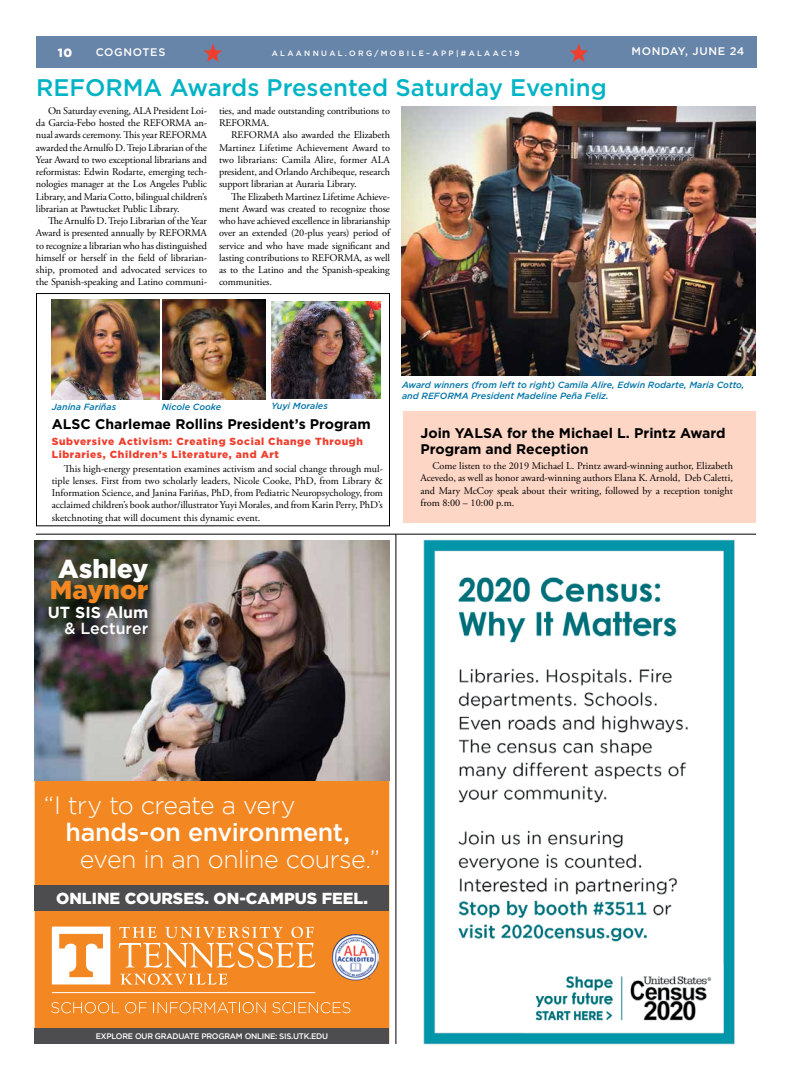
<style>
.page{position:relative;width:792px;height:1080px;background:#fff}
.page>*{position:absolute;margin:0;border:0;box-sizing:border-box;transform-origin:0 0}
.t1{font:900 26px "Gotham";letter-spacing:.005em;color:#fff}
.t2{font:900 26px "Gotham";letter-spacing:.005em;color:#f38722}
.t3{font:300 25px "Gotham";letter-spacing:-.025em;color:#fff}
.t4{font:500 25px "Gotham";letter-spacing:-.01em;color:#fff}
.t5{font:500 24px "Gotham";color:#00b3c5}
.t6{font:900 16px "Gotham";color:#fff}
.t7{font:700 16px "Gotham";color:#fff}
.t8{font:500 16px "Gotham";color:#fff}
.t9{font:700 14px/16px "Gotham";color:#000}
.t10{font:900 12px "Gotham";color:#fff}
.t11{font:500 11px "Gotham";letter-spacing:.06em;color:#fff}
.t12{font:10.2px/12.2px "Adobe Garamond Pro";letter-spacing:-.01em;color:#000;text-align:justify}
.t13{font:900 10.2px/12.2px "Gotham";letter-spacing:.06em;color:#ef3e2d}
.t14{font:italic 500 9px/11px "Gotham";color:#0074a8}
.t15{font:500 8px "Gotham";letter-spacing:-.03em;color:#fff}
.t16{font:500 7.8px "Gotham";color:#fff}
</style>
<div class="page">
<div style="left:36px;top:36px;width:721px;height:31px;background:#6784a9"></div>
<svg style="left:204px;top:43px;width:18px;height:19px"></svg>
<svg style="left:570px;top:43px;width:18px;height:19px"></svg>
<div style="left:403px;top:412px;width:353px;height:111px;background:#fdd6c5"></div>
<img style="left:423px;top:539px;width:312px;height:506px">
<div style="left:35px;top:781px;width:354px;height:248px;background:#f38722"></div>
<img style="left:35px;top:540px;width:354px;height:241px">
<img style="left:332px;top:934px;width:46px;height:47px">
<div style="left:35px;top:885px;width:354px;height:26px;background:#4d4d4f"></div>
<div style="left:35px;top:1029px;width:354px;height:15px;background:#4d4d4f"></div>
<hr style="left:52px;top:992px;width:263px;height:1px;background:#fff">
<svg style="left:119px;top:927px;width:196px;height:58px;background:#f59c4a"></svg>
<svg style="left:52px;top:927px;width:58px;height:57px"></svg>
<svg style="left:51px;top:1002px;width:68px;height:11px"></svg>
<svg style="left:125px;top:1002px;width:22px;height:11px"></svg>
<svg style="left:154px;top:1002px;width:112px;height:11px"></svg>
<svg style="left:272px;top:1002px;width:78px;height:11px"></svg>
<hr style="left:395px;top:534px;width:1px;height:510px;background:#000">
<hr style="left:36px;top:534px;width:720px;height:1px;background:#000">
<img style="left:402px;top:106px;width:354px;height:269px">
<img style="left:52px;top:300px;width:108px;height:99px">
<img style="left:162px;top:300px;width:104px;height:100px">
<img style="left:271px;top:301px;width:109px;height:98px">
<div style="left:36px;top:293px;width:354px;height:233px;border:1px solid #000"></div>
<p class="t10" style="left:58px;top:45px;width:16px">10</p>
<p class="t11" style="left:96px;top:45px;width:71px">Cognotes</p>
<p class="t16" style="left:272px;top:48px;width:249px">A L A A N N U A L . O R G / M O B I L E – A P P | # A L A A C 1 9</p>
<p class="t11" style="left:632px;top:44px;width:86px">MON DAY, JUNE</p>
<p class="t11" style="left:730px;top:44px;width:16px">24</p>
<h3 class="t5" style="left:36px;top:72px;width:572px">REFORMA Awards Presented Saturday Evening</h3>
<p class="t12" style="left:36px;top:105px;width:173px;text-indent:12px">On Saturday evening, ALA President Loi&shy;da Garcia-Febo hosted the REFORMA an&shy;nual awards ceremony. This year REFORMA awarded the Arnulfo D. Trejo Librarian of the Year Award to two exceptional librarians and reformistas: Edwin Rodarte, emerging tech&shy;nologies manager at the Los Angeles Public Library, and Maria Cotto, bilingual children’s librarian at Pawtucket Public Library.</p>
<p class="t12" style="left:36px;top:215px;width:173px;text-indent:12px">The Arnulfo D. Trejo Librarian of the Year Award is presented annually by REFORMA to recognize a librarian who has distinguished himself or herself in the field of librarian&shy;ship, promoted and advocated services to the Spanish-speaking and Latino communi-</p>
<p class="t12" style="left:219px;top:105px;width:173px">ties, and made outstanding contributions to<br>REFORMA.</p>
<p class="t12" style="left:219px;top:129px;width:173px;text-indent:12px">REFORMA also awarded the Elizabeth Martinez Lifetime Achievement Award to two librarians: Camila Alire, former ALA president, and Orlando Archibeque, research support librarian at Auraria Library.</p>
<p class="t12" style="left:219px;top:191px;width:173px;text-indent:12px">The Elizabeth Martinez Lifetime Achieve&shy;ment Award was created to recognize those who have achieved excellence in librarianship over an extended (20-plus years) period of service and who have made significant and lasting contributions to REFORMA, as well as to the Latino and the Spanish-speaking communities.</p>
<p class="t14" style="left:52px;top:401px;width:66px">Janina Fariñas</p>
<p class="t14" style="left:162px;top:401px;width:61px">Nicole Cooke</p>
<p class="t14" style="left:271px;top:401px;width:58px">Yuyi Morales</p>
<h3 class="t9" style="left:52px;top:416px;width:320px">ALSC Charlemae Rollins President’s Program</h3>
<p class="t13" style="left:52px;top:436px;width:313px">Subversive Activism: Creating Social Change Through<br>Libraries, Children’s Literature, and Art</p>
<p class="t12" style="left:52px;top:463px;width:333px;text-indent:12px">This high-energy presentation examines activism and social change through mul&shy;tiple lenses. First from two scholarly leaders, Nicole Cooke, PhD, from Library &amp; Information Science, and Janina Fariñas, PhD, from Pediatric Neuropsychology, from acclaimed children’s book author/illustrator Yuyi Morales, and from Karin Perry, PhD’s sketchnoting that will document this dynamic event.</p>
<h1 class="t1" style="left:58px;top:553px;width:92px">Ashley</h1>
<h1 class="t2" style="left:50px;top:574px;width:100px">Maynor</h1>
<h3 class="t7" style="left:48px;top:603px;width:102px">UT SIS Alum</h3>
<h3 class="t8" style="left:65px;top:619px;width:85px">&amp; Lecturer</h3>
<p class="t14" style="left:402px;top:379px;width:344px">Award winners (from left to right) Camila Alire, Edwin Rodarte, Maria Cotto, and REFORMA President Madeline Peña Feliz.</p>
<h3 class="t9" style="left:420px;top:425px;width:307px">Join YALSA for the Michael L. Printz Award<br>Program and Reception</h3>
<p class="t12" style="left:420px;top:460px;width:314px;text-indent:12px">Come listen to the 2019 Michael L. Printz award-winning author, Elizabeth Acevedo, as well as honor award-winning authors Elana K. Arnold, Deb Caletti, and Mary McCoy speak about their writing, followed by a reception tonight from 8:00 – 10:00 p.m.</p>
<h2 class="t3" style="left:44px;top:792px;width:253px">“I try to create a very</h2>
<h2 class="t4" style="left:65px;top:818px;width:286px">hands-on environment,</h2>
<h2 class="t3" style="left:80px;top:846px;width:302px">even in an online course.”</h2>
<h3 class="t6" style="left:56px;top:889px;width:313px">ONLINE COURSES. ON-CAMPUS FEEL.</h3>
<p class="t15" style="left:96px;top:1032px;width:234px">EXPLORE OUR GRADUATE PROGRAM ONLINE: SIS.UTK.EDU</p>
</div>
